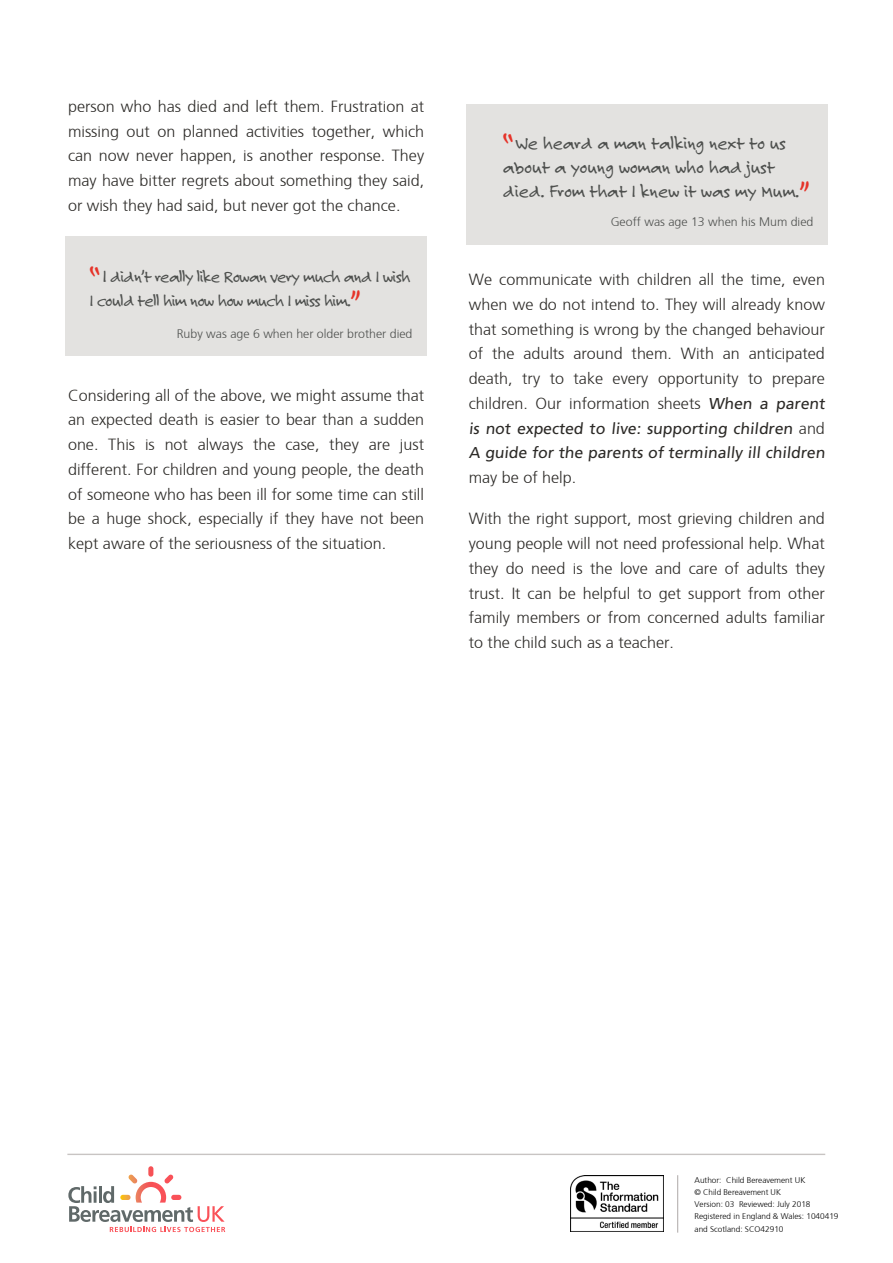
<style>
.page{position:relative;width:893px;height:1263px;background:#fff}
.page>*{position:absolute;margin:0;border:0;box-sizing:border-box;transform-origin:0 0}
.t1{font:19.5px/24px "Felt Tip Roman";letter-spacing:-.01em;color:#4e504e}
.t2{font:18px/24px "Felt Tip Roman";letter-spacing:-.04em;color:#4e504e}
.t3{font:300 16.2px/24.8px "Frutiger";color:#2c2a27;text-align:justify}
.t4{font:15.75px/24.8px "Frutiger LT Std";color:#2c2a27}
.t5{font:300 12.3px "Frutiger";color:#4e504e}
.t6{font:300 8.25px/12.1px "Frutiger";color:#000}
.s1{font-size:31.5px;color:#e63329}
.s2{font-size:19.5px}
.s3{font-family:"Frutiger LT Std";font-weight:400;font-size:15.75px}
.s4{font-family:"Frutiger";font-weight:300;font-size:16.2px}
</style>
<div class="page">
<svg style="left:68px;top:1166px;width:157px;height:66px"></svg>
<hr style="left:67px;top:1154px;width:758px;height:1px;background:#c8c4c3">
<hr style="left:677px;top:1175px;width:1px;height:57px;background:#ada8a7">
<img style="left:571px;top:1175px;width:92px;height:56px">
<div style="left:65px;top:236px;width:362px;height:120px;background:#e3e2e0"></div>
<div style="left:466px;top:104px;width:362px;height:140px;background:#e3e2e0"></div>
<p class="t3" style="left:68px;top:93px;width:358px">person who has died and left them. Frustration at missing out on planned activities together, which can now never happen, is another response. They may have bitter regrets about something they said, or wish they had said, but never got the chance.</p>
<p class="t2" style="left:89px;top:264px;width:323px"><span class="s1">“</span> <span class="s2">I</span> didn’t really like Rowan very much and I wish<br>I could tell him now how much I miss him.<span class="s1">”</span></p>
<p class="t5" style="left:177px;top:325px;width:237px">Ruby was age 6 when her older brother died</p>
<p class="t3" style="left:68px;top:381px;width:358px">Considering all of the above, we might assume that an expected death is easier to bear than a sudden one. This is not always the case, they are just different. For children and young people, the death of someone who has been ill for some time can still be a huge shock, especially if they have not been kept aware of the seriousness of the situation.</p>
<p class="t1" style="left:503px;top:131px;width:308px"><span class="s1">“</span>We heard a man talking next to us about a young woman who had just died. From that I knew it was my Mum.<span class="s1">”</span></p>
<p class="t5" style="left:611px;top:213px;width:204px">Geoff was age 13 when his Mum died</p>
<p class="t3" style="left:469px;top:266px;width:360px;text-align:left">We communicate with children all the time, even when we do not intend to. They will already know that something is wrong by the changed behaviour of the adults around them. With an anticipated death, try to take every opportunity to prepare children. Our information sheets <span class="s3">When a parent</span></p>
<p class="t4" style="left:469px;top:416px;width:360px">is not expected to live: supporting children <span class="s4">and<br></span>A guide for the parents of terminally ill children</p>
<p class="t3" style="left:469px;top:464px;width:109px">may be of help.</p>
<p class="t3" style="left:469px;top:505px;width:358px">With the right support, most grieving children and young people will not need professional help. What they do need is the love and care of adults they trust. It can be helpful to get support from other family members or from concerned adults familiar to the child such as a teacher.</p>
<p class="t6" style="left:694px;top:1174px;width:145px">Author: Child Bereavement UK<br>© Child Bereavement UK<br>Version: 03 Reviewed: July 2018<br>Registered in England &amp; Wales: 1040419 and Scotland: SCO42910</p>
</div>
